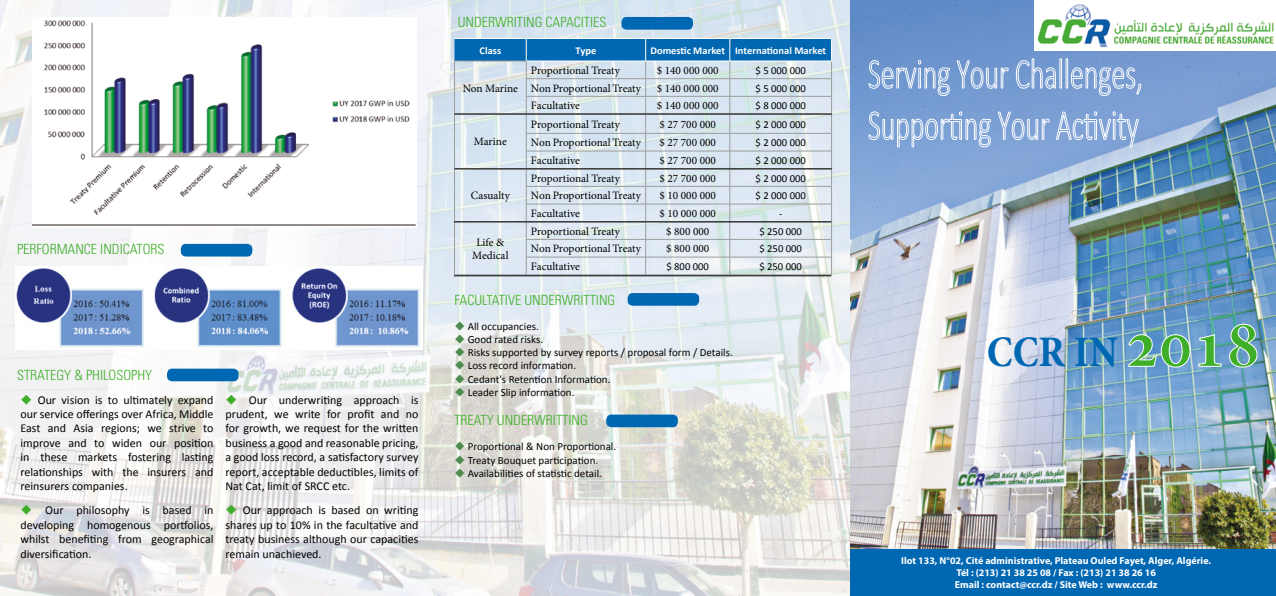
<style>
.page{position:relative;width:1276px;height:596px;background:#fff}
.page>*{position:absolute;margin:0;border:0;box-sizing:border-box;transform-origin:0 0}
.t1{font:700 condensed 44px "Minion Pro";color:#0067b2}
.t2{font:300 condensed 14px "Univers LT Std";color:#3fae29}
.t3{font:12px/14.4px "Calibri";color:#000;text-align:justify}
.t4{font:11.3px/13.5px "Minion Pro";color:#000;text-align:center}
.t5{font:11px "Calibri";color:#000}
.t6{font:10.6px "Calibri";color:#000}
.t7{font:700 10.4px "Calibri";color:#fff}
.t8{font:700 10px/12px "Myriad Pro";color:#fff;text-align:center}
.s1{color:#3fae29}
.s2{color:#4d8c4e}
.s3{font-size:69px;color:#3fae29}
</style>
<div class="page">
<img style="left:0;top:0;width:850px;height:595px">
<img style="left:15px;top:267px;width:407px;height:82px">
<div style="left:181px;top:244px;width:71px;height:12px;background:#0067b2;border-radius:5px"></div>
<div style="left:621px;top:17px;width:72px;height:13px;background:#0067b2;border-radius:5px"></div>
<div style="left:167px;top:368px;width:71px;height:13px;background:#0067b2;border-radius:5px"></div>
<div style="left:627px;top:293px;width:72px;height:12px;background:#0067b2;border-radius:5px"></div>
<div style="left:606px;top:414px;width:72px;height:13px;background:#0067b2;border-radius:5px"></div>
<img style="left:33px;top:17px;width:384px;height:211px">
<hr style="left:526px;top:274px;width:119px;height:1px;background:#9d9d9c">
<hr style="left:645px;top:274px;width:85px;height:1px;background:#9d9d9c">
<hr style="left:730px;top:274px;width:101px;height:1px;background:#9d9d9c">
<hr style="left:454px;top:274px;width:72px;height:1px;background:#9d9d9c">
<svg style="left:454px;top:38px;width:378px;height:236px;background:#c4d8e6"></svg>
<hr style="left:454px;top:113px;width:378px;height:1px;background:#000">
<hr style="left:454px;top:168px;width:378px;height:1px;background:#000">
<hr style="left:454px;top:221px;width:377px;height:1px;background:#000">
<hr style="left:454px;top:275px;width:377px;height:1px;background:#000">
<img style="left:850px;top:0;width:426px;height:549px">
<div style="left:850px;top:549px;width:426px;height:46px;background:#0067b2"></div>
<img style="left:1034px;top:0;width:242px;height:50px">
<svg style="left:868px;top:55px;width:274px;height:100px;background:#8aaad8"></svg>
<svg style="left:1127px;top:333px;width:64px;height:35px;background:#82aed2"></svg>
<svg style="left:1198px;top:333px;width:24px;height:34px"></svg>
<svg style="left:1228px;top:323px;width:30px;height:45px"></svg>
<p class="t2" style="left:17px;top:241px;width:149px">PERFORMANCE INDICATORS</p>
<p class="t2" style="left:17px;top:366px;width:137px">STRATEGY &amp; PHILOSOPHY</p>
<p class="t3" style="left:21px;top:392px;width:194px"><span class="s1">◆</span> Our vision is to ultimately expand our service offerings over Africa, Middle East and Asia regions; we strive to improve and to widen our position in these markets fostering lasting relationships with the insurers and reinsurers companies.</p>
<p class="t3" style="left:21px;top:503px;width:194px"><span class="s1">◆</span> Our philosophy is based in developing homogenous portfolios, whilst benefiting from geographical diversification.</p>
<p class="t3" style="left:225px;top:392px;width:194px"><span class="s1">◆</span> Our underwriting approach is prudent, we write for profit and no for growth, we request for the written business a good and reasonable pricing, a good loss record, a satisfactory survey report, acceptable deductibles, limits of Nat Cat, limit of SRCC etc.</p>
<p class="t3" style="left:225px;top:503px;width:194px"><span class="s1">◆</span> Our approach is based on writing shares up to 10% in the facultative and treaty business although our capacities remain unachieved.</p>
<p class="t2" style="left:458px;top:14px;width:150px">UNDERWRITING CAPACITIES</p>
<p class="t7" style="left:479px;top:44px;width:23px">Class</p>
<p class="t7" style="left:575px;top:44px;width:22px">Type</p>
<p class="t7" style="left:650px;top:44px;width:177px">Domestic Market International Market</p>
<p class="t4" style="left:463px;top:81px;width:57px">Non Marine</p>
<p class="t4" style="left:531px;top:64px;width:90px">Proportional Treaty</p>
<p class="t4" style="left:657px;top:64px;width:63px">$ 140 000 000</p>
<p class="t6" style="left:755px;top:64px;width:52px">$ 5 000 000</p>
<p class="t4" style="left:531px;top:81px;width:111px">Non Proportional Treaty</p>
<p class="t4" style="left:657px;top:81px;width:63px">$ 140 000 000</p>
<p class="t6" style="left:755px;top:81px;width:52px">$ 5 000 000</p>
<p class="t4" style="left:531px;top:99px;width:50px">Facultative</p>
<p class="t4" style="left:657px;top:99px;width:63px">$ 140 000 000</p>
<p class="t6" style="left:755px;top:99px;width:52px">$ 8 000 000</p>
<p class="t4" style="left:474px;top:135px;width:34px">Marine</p>
<p class="t4" style="left:471px;top:189px;width:41px">Casualty</p>
<p class="t4" style="left:472px;top:235px;width:38px">Life &amp;<br>Medical</p>
<p class="t4" style="left:531px;top:117px;width:90px">Proportional Treaty</p>
<p class="t4" style="left:659px;top:117px;width:58px">$ 27 700 000</p>
<p class="t6" style="left:755px;top:117px;width:52px">$ 2 000 000</p>
<p class="t4" style="left:531px;top:136px;width:111px">Non Proportional Treaty</p>
<p class="t4" style="left:659px;top:136px;width:58px">$ 27 700 000</p>
<p class="t6" style="left:755px;top:136px;width:52px">$ 2 000 000</p>
<p class="t4" style="left:531px;top:153px;width:50px">Facultative</p>
<p class="t4" style="left:659px;top:153px;width:58px">$ 27 700 000</p>
<p class="t6" style="left:755px;top:153px;width:52px">$ 2 000 000</p>
<p class="t4" style="left:531px;top:171px;width:90px">Proportional Treaty</p>
<p class="t4" style="left:659px;top:171px;width:58px">$ 27 700 000</p>
<p class="t6" style="left:755px;top:171px;width:52px">$ 2 000 000</p>
<p class="t4" style="left:531px;top:189px;width:111px">Non Proportional Treaty</p>
<p class="t4" style="left:659px;top:189px;width:58px">$ 10 000 000</p>
<p class="t6" style="left:755px;top:189px;width:52px">$ 2 000 000</p>
<p class="t4" style="left:531px;top:206px;width:50px">Facultative</p>
<p class="t4" style="left:659px;top:206px;width:58px">$ 10 000 000</p>
<p class="t6" style="left:779px;top:206px;width:5px">-</p>
<p class="t4" style="left:531px;top:224px;width:90px">Proportional Treaty</p>
<p class="t4" style="left:666px;top:224px;width:45px">$ 800 000</p>
<p class="t6" style="left:759px;top:224px;width:44px">$ 250 000</p>
<p class="t4" style="left:531px;top:242px;width:111px">Non Proportional Treaty</p>
<p class="t4" style="left:666px;top:242px;width:45px">$ 800 000</p>
<p class="t6" style="left:759px;top:242px;width:44px">$ 250 000</p>
<p class="t4" style="left:531px;top:259px;width:50px">Facultative</p>
<p class="t6" style="left:666px;top:259px;width:44px">$ 800 000</p>
<p class="t6" style="left:759px;top:259px;width:44px">$ 250 000</p>
<p class="t2" style="left:454px;top:291px;width:163px">FACULTATIVE UNDERWRITTING</p>
<p class="t5" style="left:454px;top:319px;width:86px"><span class="s2">◆</span> All occupancies.</p>
<p class="t5" style="left:454px;top:332px;width:90px"><span class="s2">◆</span> Good rated risks.</p>
<p class="t5" style="left:454px;top:345px;width:280px"><span class="s2">◆</span> Risks supported by survey reports / proposal form / Details.</p>
<p class="t5" style="left:454px;top:358px;width:123px"><span class="s2">◆</span> Loss record information.</p>
<p class="t5" style="left:454px;top:371px;width:158px"><span class="s2">◆</span> Cedant's Retention Information.</p>
<p class="t5" style="left:454px;top:385px;width:122px"><span class="s2">◆</span> Leader Slip information.</p>
<p class="t2" style="left:454px;top:412px;width:135px">TREATY UNDERWRITTING</p>
<p class="t5" style="left:454px;top:439px;width:163px"><span class="s2">◆</span> Proportional &amp; Non Proportional.</p>
<p class="t5" style="left:454px;top:453px;width:145px"><span class="s2">◆</span> Treaty Bouquet participation.</p>
<p class="t5" style="left:454px;top:466px;width:149px"><span class="s2">◆</span> Availabilities of statistic detail.</p>
<h1 class="t1" style="left:987px;top:322px;width:275px">CCR IN <span class="s3">2018</span></h1>
<p class="t8" style="left:901px;top:553px;width:311px">Ilot 133, N°02, Cité administrative, Plateau Ouled Fayet, Alger, Algérie.<br>Tél : (213) 21 38 25 08 / Fax : (213) 21 38 26 16<br>Email : contact@ccr.dz / Site Web : www.ccr.dz</p>
</div>
